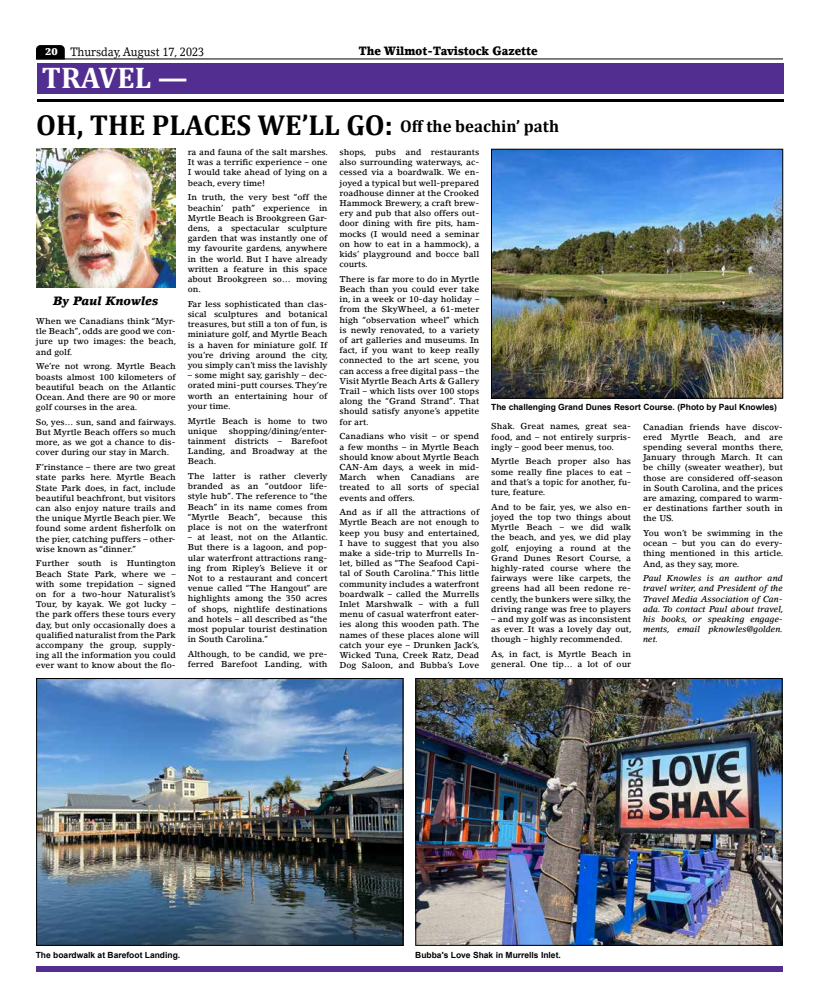
<style>
.page{position:relative;width:819px;height:1008px;background:#fff}
.page>*{position:absolute;margin:0;border:0;box-sizing:border-box;transform-origin:0 0}
.t1{font:700 30px "Cambria";color:#fff}
.t2{font:700 29px "Cambria";color:#000}
.t3{font:900 12px "Lino Letter Std";color:#000;scale:.9 1}
.t4{font:12px "Lino Letter Std";color:#000;scale:.9 1}
.t5{font:italic 900 12px "Lino Letter Std";color:#000}
.t6{font:500 8.5px/10.2px "Lino Letter Std";color:#000;text-align:justify}
.t7{font:italic 500 8.5px/10.2px "Lino Letter Std";color:#000;text-align:justify}
.t8{font:700 8.5px "Arial";color:#000}
.s1{font-weight:900;font-size:10px;color:#fff}
.s2{font-size:17px}
</style>
<div class="page">
<svg style="left:36px;top:45px;width:29px;height:13px"></svg>
<hr style="left:36px;top:58px;width:747px;height:1px;background:#000">
<div style="left:36px;top:966px;width:747px;height:6px;background:#522e91"></div>
<div style="left:37px;top:63px;width:747px;height:31px;background:#522e91"></div>
<hr style="left:37px;top:99px;width:747px;height:3px;background:#000">
<img style="left:38px;top:680px;width:363px;height:264px">
<div style="left:36px;top:678px;width:367px;height:268px;border:1px solid #000"></div>
<img style="left:418px;top:680px;width:362px;height:264px">
<div style="left:416px;top:678px;width:366px;height:268px;border:1px solid #000"></div>
<img style="left:493px;top:151px;width:288px;height:245px">
<div style="left:491px;top:149px;width:292px;height:249px;border:1px solid #000"></div>
<img style="left:37px;top:149px;width:138px;height:139px">
<h3 class="t4" style="left:45px;top:44px;width:178px"><span class="s1">20</span> Thursday, August 17, 2023</h3>
<h3 class="t3" style="left:359px;top:43px;width:201px">The Wilmot-Tavistock Gazette</h3>
<h1 class="t1" style="left:42px;top:57px;width:148px">TRAVEL —</h1>
<h2 class="t2" style="left:36px;top:105px;width:524px">OH, THE PLACES WE’LL GO: <span class="s2">Off the beachin’ path</span></h2>
<h3 class="t5" style="left:53px;top:294px;width:107px">By Paul Knowles</h3>
<p class="t6" style="left:36px;top:316px;width:142px">When we Canadians think “Myr&shy;tle Beach”, odds are good we con&shy;jure up two images: the beach, and golf.</p>
<p class="t6" style="left:36px;top:361px;width:141px">We’re not wrong. Myrtle Beach boasts almost 100 kilometers of beautiful beach on the Atlantic Ocean. And there are 90 or more golf courses in the area.</p>
<p class="t6" style="left:36px;top:417px;width:142px">So, yes… sun, sand and fairways.<br>But Myrtle Beach offers so much more, as we got a chance to dis&shy;cover during our stay in March.</p>
<p class="t6" style="left:36px;top:462px;width:141px">F’rinstance – there are two great state parks here. Myrtle Beach State Park does, in fact, include beautiful beachfront, but visitors can also enjoy nature trails and the unique Myrtle Beach pier. We found some ardent fisherfolk on the pier, catching puffers – other&shy;wise known as “dinner.”</p>
<p class="t6" style="left:36px;top:558px;width:141px">Further south is Huntington Beach State Park, where we – with some trepidation – signed on for a two-hour Naturalist’s Tour, by kayak. We got lucky – the park offers these tours every day, but only occasionally does a qualified naturalist from the Park accompany the group, supply&shy;ing all the information you could ever want to know about the flo-</p>
<p class="t6" style="left:188px;top:147px;width:142px">ra and fauna of the salt marshes.<br>It was a terrific experience – one I would take ahead of lying on a beach, every time!</p>
<p class="t6" style="left:188px;top:192px;width:141px">In truth, the very best “off the beachin’ path” experience in Myrtle Beach is Brookgreen Gar&shy;dens, a spectacular sculpture garden that was instantly one of my favourite gardens, anywhere in the world. But I have already written a feature in this space about Brookgreen so… moving on.</p>
<p class="t6" style="left:188px;top:299px;width:142px">Far less sophisticated than clas&shy;sical sculptures and botanical treasures, but still a ton of fun, is miniature golf, and Myrtle Beach is a haven for miniature golf. If you’re driving around the city, you simply can’t miss the lavishly</p>
<p class="t6" style="left:188px;top:370px;width:141px">– some might say, garishly – dec&shy;orated mini-putt courses. They’re worth an entertaining hour of your time.</p>
<p class="t6" style="left:188px;top:415px;width:141px">Myrtle Beach is home to two unique</p>
<p class="t6" style="left:188px;top:426px;width:141px;text-indent:41px">shopping/dining/enter&shy;tainment districts – Barefoot Landing, and Broadway at the Beach.</p>
<p class="t6" style="left:188px;top:471px;width:141px">The latter is rather cleverly branded as an “outdoor life&shy;style hub”. The reference to “the Beach” in its name comes from “Myrtle Beach”, because this place is not on the waterfront</p>
<p class="t6" style="left:188px;top:532px;width:142px">– at least, not on the Atlantic.<br>But there is a lagoon, and pop&shy;ular waterfront attractions rang&shy;ing from Ripley’s Believe it or Not to a restaurant and concert venue called “The Hangout” are highlights among the 350 acres of shops, nightlife destinations and hotels – all described as “the most popular tourist destination in South Carolina.”</p>
<p class="t6" style="left:188px;top:649px;width:141px">Although, to be candid, we pre&shy;ferred Barefoot Landing, with</p>
<p class="t6" style="left:340px;top:147px;width:141px">shops, pubs and restaurants also surrounding waterways, ac&shy;cessed via a boardwalk. We en&shy;joyed a typical but well-prepared roadhouse dinner at the Crooked Hammock Brewery, a craft brew&shy;ery and pub that also offers out&shy;door dining with fire pits, ham&shy;mocks (I would need a seminar on how to eat in a hammock), a kids’ playground and bocce ball courts.</p>
<p class="t6" style="left:340px;top:274px;width:141px">There is far more to do in Myrtle Beach than you could ever take in, in a week or 10-day holiday – from the SkyWheel, a 61-meter high “observation wheel” which is newly renovated, to a variety of art galleries and museums. In fact, if you want to keep really connected to the art scene, you can access a free digital pass – the Visit Myrtle Beach Arts &amp; Gallery Trail – which lists over 100 stops along the “Grand Strand”. That should satisfy anyone’s appetite for art.</p>
<p class="t6" style="left:340px;top:431px;width:141px">Canadians who visit – or spend a few months – in Myrtle Beach should know about Myrtle Beach CAN-Am days, a week in mid-March when Canadians are treated to all sorts of special events and offers.</p>
<p class="t6" style="left:340px;top:507px;width:142px">And as if all the attractions of Myrtle Beach are not enough to keep you busy and entertained, I have to suggest that you also make a side-trip to Murrells In&shy;let, billed as “The Seafood Capi&shy;tal of South Carolina.” This little community includes a waterfront boardwalk – called the Murrells Inlet Marshwalk – with a full menu of casual waterfront eater&shy;ies along this wooden path. The names of these places alone will catch your eye – Drunken Jack’s, Wicked Tuna, Creek Ratz, Dead Dog Saloon, and Bubba’s Love</p>
<p class="t8" style="left:491px;top:401px;width:287px">The challenging Grand Dunes Resort Course. (Photo by Paul Knowles)</p>
<p class="t6" style="left:491px;top:421px;width:141px">Shak. Great names, great sea&shy;food, and – not entirely surpris&shy;ingly – good beer menus, too.</p>
<p class="t6" style="left:491px;top:456px;width:141px">Myrtle Beach proper also has some really fine places to eat – and that’s a topic for another, fu&shy;ture, feature.</p>
<p class="t6" style="left:491px;top:502px;width:141px">And to be fair, yes, we also en&shy;joyed the top two things about Myrtle Beach – we did walk the beach, and yes, we did play golf, enjoying a round at the Grand Dunes Resort Course, a highly-rated course where the fairways were like carpets, the greens had all been redone re&shy;cently, the bunkers were silky, the driving range was free to players</p>
<p class="t6" style="left:491px;top:614px;width:142px">– and my golf was as inconsistent as ever. It was a lovely day out, though – highly recommended.</p>
<p class="t6" style="left:491px;top:649px;width:141px">As, in fact, is Myrtle Beach in general. One tip… a lot of our</p>
<p class="t6" style="left:643px;top:421px;width:142px">Canadian friends have discov&shy;ered Myrtle Beach, and are spending several months there, January through March. It can be chilly (sweater weather), but those are considered off-season in South Carolina, and the prices are amazing, compared to warm&shy;er destinations farther south in the US.</p>
<p class="t6" style="left:643px;top:528px;width:142px">You won’t be swimming in the ocean – but you can do every&shy;thing mentioned in this article.<br>And, as they say, more.</p>
<p class="t7" style="left:643px;top:573px;width:142px">Paul Knowles is an author and travel writer, and President of the Travel Media Association of Can&shy;ada. To contact Paul about travel, his books, or speaking engage&shy;ments, email pknowles@golden. net.</p>
<p class="t8" style="left:36px;top:949px;width:146px">The boardwalk at Barefoot Landing.</p>
<p class="t8" style="left:415px;top:949px;width:147px">Bubba's Love Shak in Murrells Inlet.</p>
</div>
